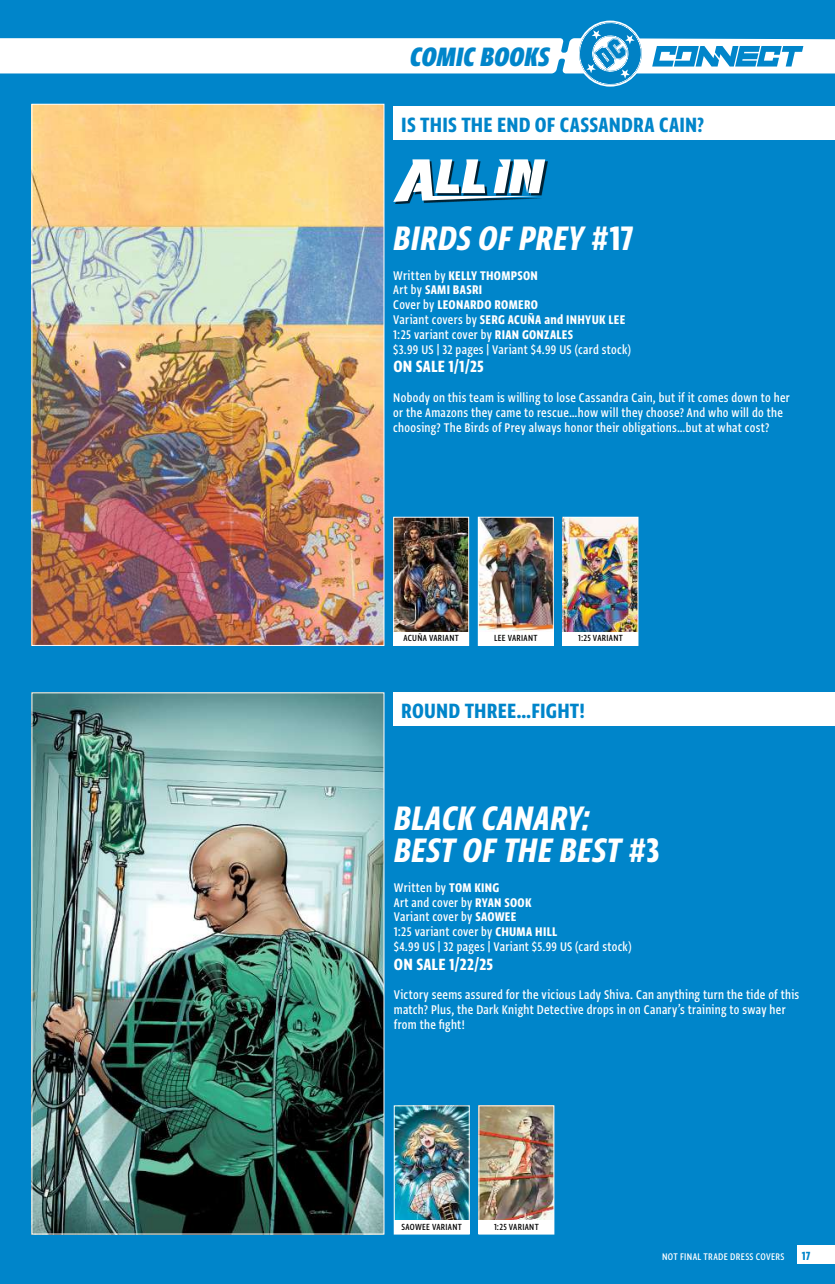
<style>
.page{position:relative;width:835px;height:1284px;background:#0085ca}
.page>*{position:absolute;margin:0;border:0;box-sizing:border-box;transform-origin:0 0}
.t1{font:40.25px/31.5px "Greta Sans Cnd Std Bld Ita";letter-spacing:.01em;color:#fff}
.t2{font:31.5px "Greta Sans Cnd Std Hea Ita";color:#0085ca}
.t3{font:24.5px "Greta Sans Cnd Std Bld";letter-spacing:.01em;color:#0085ca}
.t4{font:19.25px "Greta Sans Cnd Std Bld";letter-spacing:.01em;color:#fff}
.t5{font:500 14.88px/14.9px "Greta Sans Cnd Std";letter-spacing:.02em;color:#fff}
.t6{font:14.88px/14.9px "Greta Sans Cnd Std Bld";letter-spacing:.02em;color:#fff}
.t7{font:14px "Greta Sans Cnd Std Bld";color:#0085ca}
.t8{font:500 11.38px "Greta Sans Cnd Std";letter-spacing:.025em;color:#fff}
.t9{font:500 10.5px "Greta Sans Cnd Std";letter-spacing:.03em;color:#000}
.s1{font-family:"Greta Sans Cnd Std Bld"}
.s2{font-family:"Greta Sans Cnd Std";font-weight:500}
.s3{font-family:"Greta Sans Cnd Std Bld";font-weight:400}
</style>
<div class="page">
<svg style="left:0;top:20px;width:835px;height:67px"></svg>
<img style="left:34px;top:106px;width:348px;height:538px">
<img style="left:34px;top:694px;width:348px;height:538px">
<div style="left:393px;top:106px;width:442px;height:33px;background:#fff"></div>
<div style="left:393px;top:692px;width:442px;height:33px;background:#fff"></div>
<img style="left:395px;top:519px;width:72px;height:113px">
<div style="left:393px;top:517px;width:76px;height:129px;border:1px solid #fff"></div>
<div style="left:393px;top:632px;width:76px;height:13px;background:#fff"></div>
<img style="left:480px;top:519px;width:72px;height:113px">
<div style="left:478px;top:517px;width:76px;height:129px;border:1px solid #fff"></div>
<div style="left:478px;top:632px;width:76px;height:13px;background:#fff"></div>
<img style="left:564px;top:519px;width:72px;height:113px">
<div style="left:562px;top:517px;width:76px;height:129px;border:1px solid #fff"></div>
<div style="left:562px;top:632px;width:76px;height:13px;background:#fff"></div>
<img style="left:396px;top:1107px;width:72px;height:113px">
<div style="left:394px;top:1105px;width:76px;height:129px;border:1px solid #fff"></div>
<div style="left:394px;top:1220px;width:76px;height:13px;background:#fff"></div>
<img style="left:480px;top:1107px;width:72px;height:113px">
<div style="left:478px;top:1105px;width:76px;height:129px;border:1px solid #fff"></div>
<div style="left:478px;top:1220px;width:76px;height:13px;background:#fff"></div>
<div style="left:395px;top:161px;width:152px;height:43px;background:#000;opacity:.75"></div>
<svg style="left:393px;top:159px;width:152px;height:43px"></svg>
<div style="left:797px;top:1245px;width:38px;height:19px;background:#fff"></div>
<h2 class="t2" style="left:410px;top:37px;width:141px">COMIC BOOKS</h2>
<h3 class="t3" style="left:401px;top:110px;width:304px">IS THIS THE END OF CASSANDRA CAIN?</h3>
<h1 class="t1" style="left:393px;top:221px;width:242px">BIRDS OF PREY <span class="s1">#17</span></h1>
<p class="t6" style="left:393px;top:267px;width:233px"><span class="s2">Written by</span> KELLY THOMPSON<br><span class="s2">Art by</span> SAMI BASRI<br><span class="s2">Cover by</span> LEONARDO ROMERO<br><span class="s2">Variant covers by</span> SERG ACUÑA and INHYUK LEE</p>
<p class="t5" style="left:393px;top:327px;width:239px">1:25 variant cover by <span class="s3">RIAN GONZALES<br></span>$3.99 US | 32 pages | Variant $4.99 US (card stock)</p>
<p class="t4" style="left:393px;top:355px;width:92px">ON SALE 1/1/25</p>
<p class="t5" style="left:393px;top:390px;width:398px">Nobody on this team is willing to lose Cassandra Cain, but if it comes down to her or the Amazons they came to rescue…how will they choose? And who will do the choosing? The Birds of Prey always honor their obligations…but at what cost?</p>
<p class="t9" style="left:403px;top:632px;width:57px">ACUÑA VARIANT</p>
<p class="t9" style="left:494px;top:632px;width:45px">LEE VARIANT</p>
<p class="t9" style="left:578px;top:632px;width:46px">1:25 VARIANT</p>
<h3 class="t3" style="left:401px;top:696px;width:185px">ROUND THREE…FIGHT!</h3>
<h1 class="t1" style="left:394px;top:801px;width:267px">BLACK CANARY:<br>BEST OF THE BEST <span class="s1">#3</span></h1>
<p class="t5" style="left:394px;top:879px;width:239px">Written by <span class="s3">TOM KING<br></span>Art and cover by <span class="s3">RYAN SOOK<br></span>Variant cover by <span class="s3">SAOWEE<br></span>1:25 variant cover by <span class="s3">CHUMA HILL<br></span>$4.99 US | 32 pages | Variant $5.99 US (card stock)</p>
<p class="t4" style="left:394px;top:952px;width:101px">ON SALE 1/22/25</p>
<p class="t5" style="left:394px;top:987px;width:407px">Victory seems assured for the vicious Lady Shiva. Can anything turn the tide of this match? Plus, the Dark Knight Detective drops in on Canary’s training to sway her from the fight!</p>
<p class="t9" style="left:402px;top:1220px;width:62px">SAOWEE VARIANT</p>
<p class="t9" style="left:494px;top:1220px;width:46px">1:25 VARIANT</p>
<p class="t8" style="left:662px;top:1249px;width:124px">NOT FINAL TRADE DRESS COVERS</p>
<p class="t7" style="left:802px;top:1247px;width:10px">17</p>
</div>
